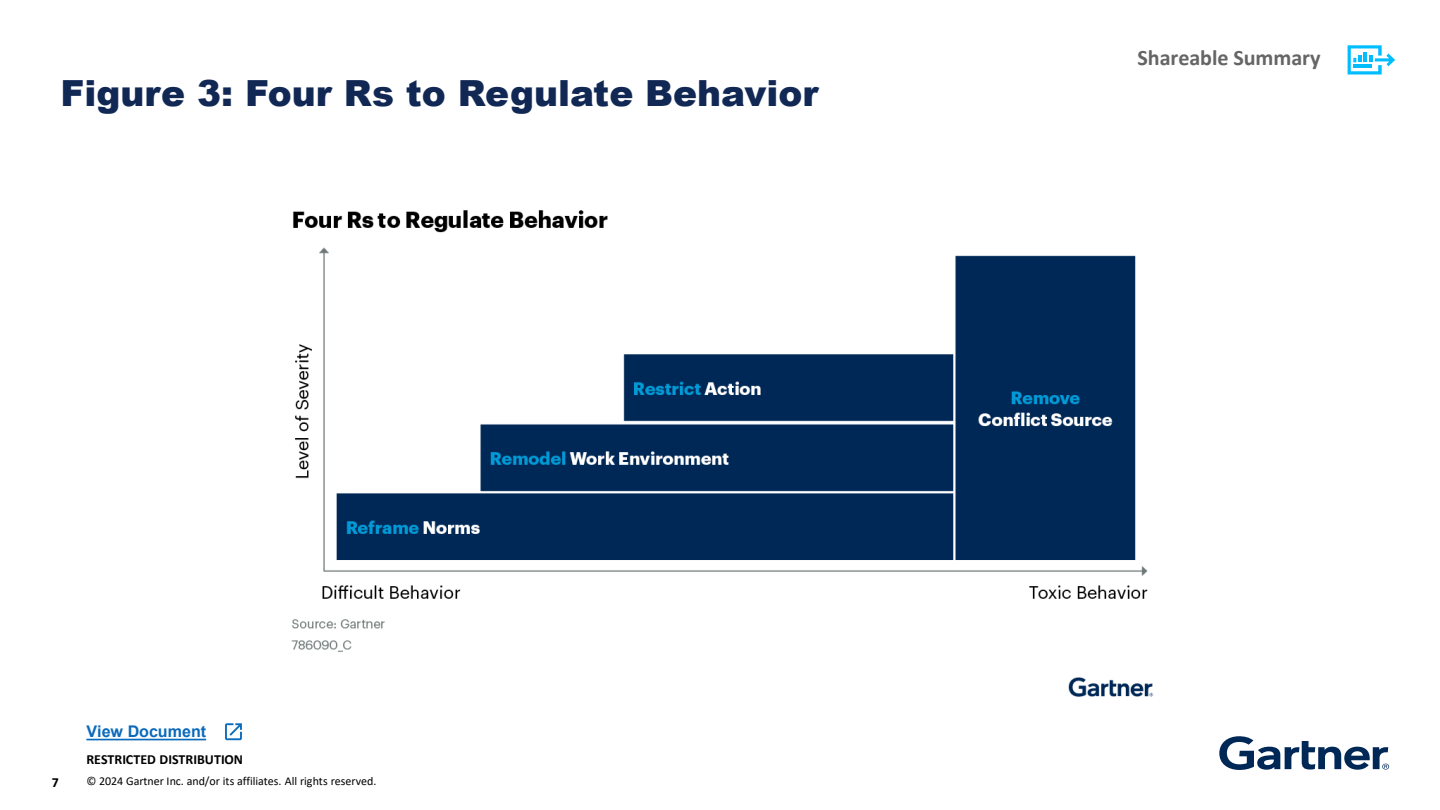
<style>
.page{position:relative;width:1440px;height:810px;background:#fff}
.page>*{position:absolute;margin:0;border:0;box-sizing:border-box;transform-origin:0 0}
.t1{font:900 36px "Arial";color:#112855}
.t2{font:700 22px "Calibri";letter-spacing:-.005em;color:#656565}
.t3{font:700 16px "Arial";color:#0a6abb}
.t4{font:700 14px "Calibri";letter-spacing:.005em;color:#000}
.t5{font:12px "Calibri";letter-spacing:-.005em;color:#000}
</style>
<div class="page">
<svg style="left:1348px;top:45px;width:47px;height:30px"></svg>
<svg style="left:1219px;top:736px;width:170px;height:34px"></svg>
<svg style="left:86px;top:739px;width:120px;height:1px"></svg>
<svg style="left:225px;top:723px;width:17px;height:17px"></svg>
<img style="left:291px;top:210px;width:863px;height:487px">
<p class="t1" style="left:60px;top:67px;width:760px">Figure 3: Four Rs to Regulate Behavior</p>
<p class="t4" style="left:52px;top:772px;width:9px">7</p>
<p class="t3" style="left:86px;top:720px;width:121px">View Document</p>
<p class="t4" style="left:86px;top:750px;width:158px">RESTRICTED DISTRIBUTION</p>
<p class="t5" style="left:86px;top:773px;width:292px">© 2024 Gartner Inc. and/or its affiliates. All rights reserved.</p>
<p class="t2" style="left:1138px;top:42px;width:185px">Shareable Summary</p>
</div>
